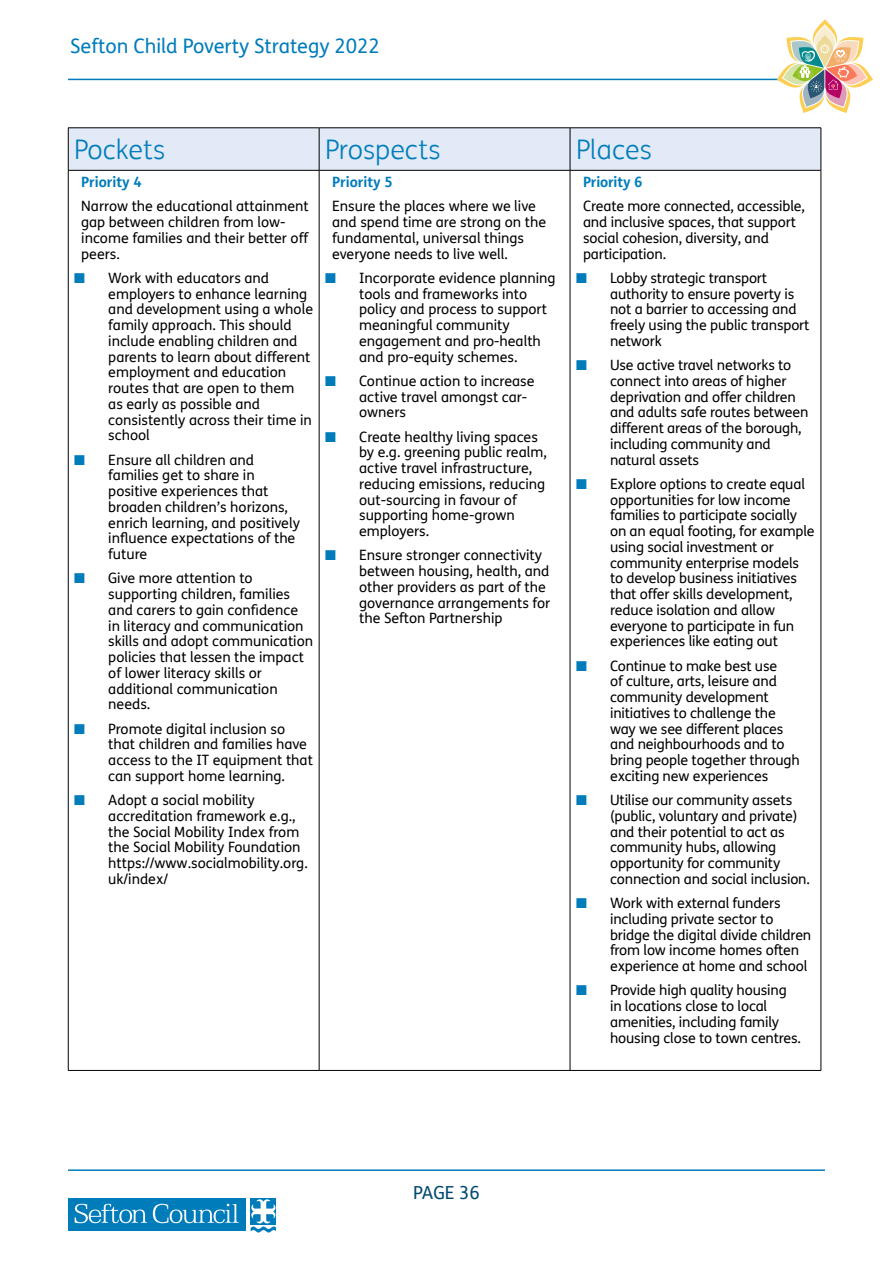
<style>
.page{position:relative;width:893px;height:1263px;background:#fff}
.page>*{position:absolute;margin:0;border:0;box-sizing:border-box;transform-origin:0 0}
.TOC_Heading{font:300 27px "FS Me";color:#007cbb}
.t1{font:19.95px "FS Me";color:#007cbb}
.t2{font:18px "FS Me";color:#00486f}
.Bullet{font:14.25px/15.8px "FS Me";letter-spacing:-.005em;color:#000}
.Bullet-2{font:700 14.25px "FS Me";color:#007cbb}
.s1{color:#007cbb}
</style>
<div class="page">
<div style="left:251px;top:1198px;width:25px;height:26px;background:#007cbb"></div>
<div style="left:68px;top:1198px;width:178px;height:33px;background:#007cbb"></div>
<svg style="left:75px;top:1204px;width:72px;height:19px"></svg>
<svg style="left:153px;top:1204px;width:86px;height:19px"></svg>
<svg style="left:251px;top:1199px;width:25px;height:33px"></svg>
<hr style="left:68px;top:1169px;width:757px;height:2px;background:#007cbb">
<hr style="left:68px;top:79px;width:757px;height:1px;background:#007cbb">
<svg style="left:777px;top:19px;width:96px;height:94px"></svg>
<div style="left:69px;top:129px;width:752px;height:41px;background:#e1eaf6"></div>
<hr style="left:68px;top:128px;width:251px;height:1px;background:#000">
<hr style="left:68px;top:128px;width:1px;height:42px;background:#000">
<hr style="left:319px;top:128px;width:251px;height:1px;background:#000">
<hr style="left:319px;top:128px;width:1px;height:42px;background:#000">
<hr style="left:570px;top:128px;width:251px;height:1px;background:#000">
<hr style="left:570px;top:128px;width:1px;height:42px;background:#000">
<hr style="left:821px;top:128px;width:1px;height:42px;background:#000">
<hr style="left:68px;top:170px;width:251px;height:1px;background:#000">
<hr style="left:68px;top:171px;width:1px;height:899px;background:#000">
<hr style="left:319px;top:170px;width:251px;height:1px;background:#000">
<hr style="left:319px;top:171px;width:1px;height:899px;background:#000">
<hr style="left:570px;top:170px;width:251px;height:1px;background:#000">
<hr style="left:570px;top:171px;width:1px;height:899px;background:#000">
<hr style="left:821px;top:171px;width:1px;height:899px;background:#000">
<hr style="left:68px;top:1070px;width:251px;height:1px;background:#000">
<hr style="left:319px;top:1070px;width:251px;height:1px;background:#000">
<hr style="left:570px;top:1070px;width:251px;height:1px;background:#000">
<h2 class="t1" style="left:70px;top:32px;width:311px">Sefton Child Poverty Strategy 2022</h2>
<p class="TOC_Heading" style="left:74px;top:131px;width:92px">Pockets</p>
<p class="TOC_Heading" style="left:325px;top:131px;width:117px">Prospects</p>
<p class="TOC_Heading" style="left:576px;top:131px;width:77px">Places</p>
<p class="Bullet-2" style="left:81px;top:171px;width:62px">Priority 4</p>
<p class="Bullet" style="left:81px;top:198px;width:229px">Narrow the educational attainment gap between children from low&shy;income families and their better off peers.</p>
<p class="Bullet" style="left:108px;top:270px;width:206px;text-indent:-34px"><span class="s1">■</span> Work with educators and employers to enhance learning and development using a whole family approach. This should include enabling children and parents to learn about different employment and education routes that are open to them<br>as early as possible and consistently across their time in school</p>
<p class="Bullet" style="left:108px;top:451px;width:193px;text-indent:-34px"><span class="s1">■</span> Ensure all children and families get to share in positive experiences that broaden children’s horizons, enrich learning, and positively influence expectations of the future</p>
<p class="Bullet" style="left:108px;top:570px;width:206px;text-indent:-34px"><span class="s1">■</span> Give more attention to supporting children, families and carers to gain confidence in literacy and communication skills and adopt communication policies that lessen the impact of lower literacy skills or additional communication needs.</p>
<p class="Bullet" style="left:108px;top:720px;width:206px;text-indent:-34px"><span class="s1">■</span> Promote digital inclusion so that children and families have access to the IT equipment that can support home learning.</p>
<p class="Bullet" style="left:108px;top:792px;width:201px;text-indent:-34px"><span class="s1">■</span> Adopt a social mobility accreditation framework e.g., the Social Mobility Index from the Social Mobility Foundation https://www.socialmobility.org. uk/index/</p>
<p class="Bullet-2" style="left:332px;top:171px;width:62px">Priority 5</p>
<p class="Bullet" style="left:332px;top:198px;width:215px">Ensure the places where we live and spend time are strong on the fundamental, universal things everyone needs to live well.</p>
<p class="Bullet" style="left:359px;top:270px;width:198px;text-indent:-34px"><span class="s1">■</span> Incorporate evidence planning tools and frameworks into policy and process to support meaningful community engagement and pro-health and pro-equity schemes.</p>
<p class="Bullet" style="left:359px;top:373px;width:177px;text-indent:-34px"><span class="s1">■</span> Continue action to increase active travel amongst car&shy;owners</p>
<p class="Bullet" style="left:359px;top:428px;width:189px;text-indent:-34px"><span class="s1">■</span> Create healthy living spaces by e.g. greening public realm, active travel infrastructure, reducing emissions, reducing out-sourcing in favour of supporting home-grown employers.</p>
<p class="Bullet" style="left:359px;top:547px;width:193px;text-indent:-34px"><span class="s1">■</span> Ensure stronger connectivity between housing, health, and other providers as part of the governance arrangements for the Sefton Partnership</p>
<p class="Bullet-2" style="left:583px;top:171px;width:61px">Priority 6</p>
<p class="Bullet" style="left:583px;top:198px;width:223px">Create more connected, accessible, and inclusive spaces, that support social cohesion, diversity, and participation.</p>
<p class="Bullet" style="left:610px;top:270px;width:201px;text-indent:-34px"><span class="s1">■</span> Lobby strategic transport authority to ensure poverty is not a barrier to accessing and freely using the public transport network</p>
<p class="Bullet" style="left:610px;top:357px;width:200px;text-indent:-34px"><span class="s1">■</span> Use active travel networks to connect into areas of higher deprivation and offer children and adults safe routes between different areas of the borough, including community and natural assets</p>
<p class="Bullet" style="left:610px;top:476px;width:206px;text-indent:-34px"><span class="s1">■</span> Explore options to create equal opportunities for low income families to participate socially on an equal footing, for example using social investment or community enterprise models to develop business initiatives that offer skills development, reduce isolation and allow everyone to participate in fun experiences like eating out</p>
<p class="Bullet" style="left:610px;top:657px;width:191px;text-indent:-34px"><span class="s1">■</span> Continue to make best use<br>of culture, arts, leisure and community development initiatives to challenge the way we see different places and neighbourhoods and to bring people together through exciting new experiences</p>
<p class="Bullet" style="left:610px;top:792px;width:201px;text-indent:-34px"><span class="s1">■</span> Utilise our community assets (public, voluntary and private) and their potential to act as community hubs, allowing opportunity for community connection and social inclusion.</p>
<p class="Bullet" style="left:610px;top:895px;width:203px;text-indent:-34px"><span class="s1">■</span> Work with external funders including private sector to bridge the digital divide children from low income homes often experience at home and school</p>
<p class="Bullet" style="left:610px;top:982px;width:192px;text-indent:-34px"><span class="s1">■</span> Provide high quality housing in locations close to local amenities, including family housing close to town centres.</p>
<p class="t2" style="left:413px;top:1180px;width:68px">PAGE 36</p>
</div>
